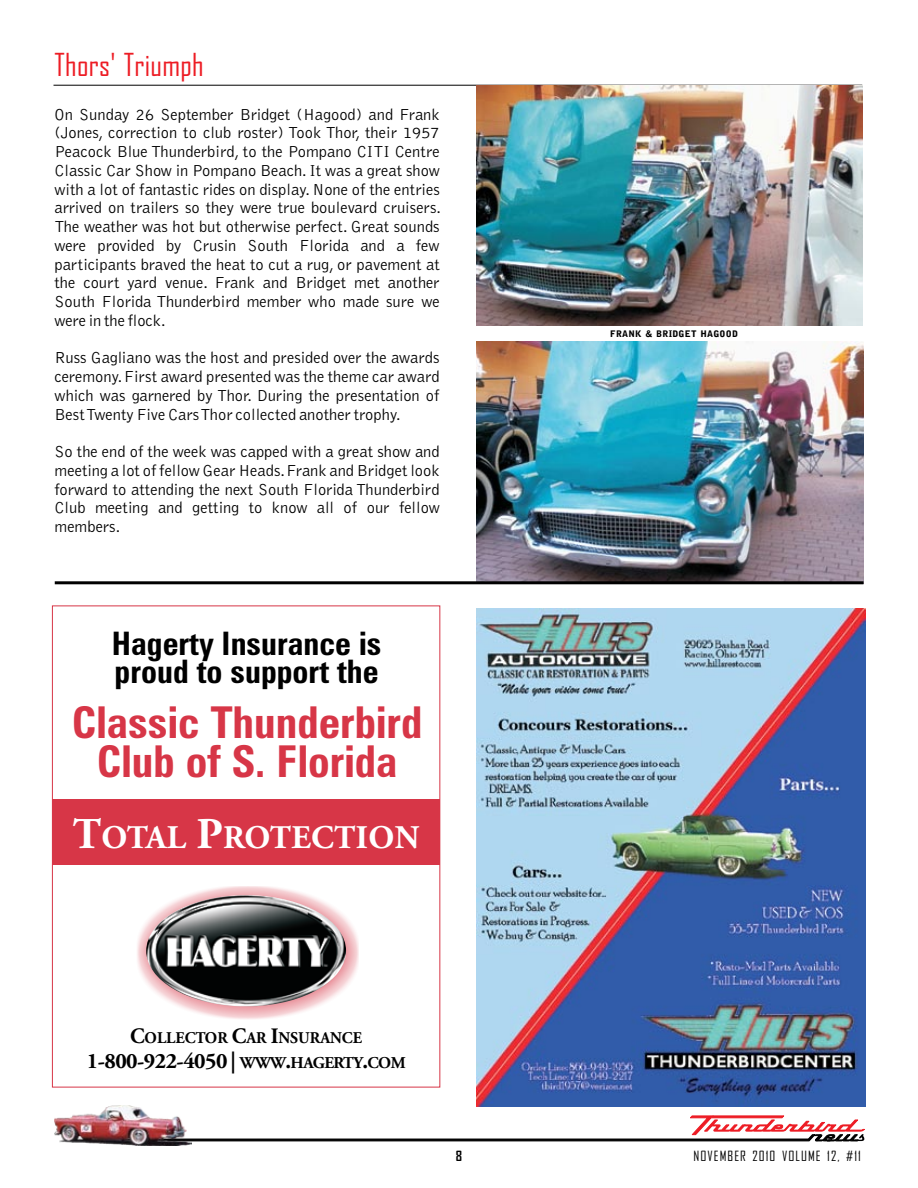
<style>
.page{position:relative;width:918px;height:1188px;background:#fff}
.page>*{position:absolute;margin:0;border:0;box-sizing:border-box;transform-origin:0 0}
.t1{font:700 condensed 43.95px/39.3px "Zurich BT";color:#d73647;text-align:center}
.t2{font:700 33px "Adobe Garamond";letter-spacing:.01em;color:#fff}
.t3{font:700 condensed 32.4px/27.9px "Zurich BT";color:#000}
.t4{font:30.3px "Agency FB";letter-spacing:.01em;color:#ed1c24}
.t5{font:700 21.9px "Adobe Garamond";letter-spacing:-.025em;color:#000}
.t6{font:300 16.5px/18.8px "Bell Gothic";color:#000;text-align:justify}
.t7{font:700 16.35px "Adobe Garamond";color:#000;scale:.96 1}
.t8{font:13.5px "Agency FB";letter-spacing:.08em;color:#000}
.t9{font:700 13.5px "Agency FB";color:#000}
.t10{font:900 9px "Bell Gothic";letter-spacing:.025em;color:#000}
.s1{font-size:43.95px}
.s2{font-size:21.9px}
.s3{font-size:16.5px}
</style>
<div class="page">
<img style="left:477px;top:341px;width:386px;height:240px">
<svg style="left:191px;top:1115px;width:674px;height:28px"></svg>
<img style="left:54px;top:1105px;width:137px;height:41px">
<hr style="left:54px;top:85px;width:808px;height:1px;background:#000">
<div style="left:52px;top:799px;width:388px;height:65px;background:#d73647"></div>
<div style="left:136px;top:886px;width:222px;height:134px;background:#d73647;opacity:.78"></div>
<img style="left:146px;top:895px;width:200px;height:111px">
<hr style="left:55px;top:581px;width:809px;height:3px;background:#000">
<img style="left:477px;top:85px;width:386px;height:241px">
<img style="left:477px;top:608px;width:388px;height:498px">
<h3 class="t4" style="left:55px;top:46px;width:151px">Thors' Triumph</h3>
<p class="t6" style="left:54px;top:105px;width:388px">On Sunday 26 September Bridget (Hagood) and Frank (Jones, correction to club roster) Took Thor, their 1957<br>Peacock Blue Thunderbird, to the Pompano CITI Centre Classic Car Show in Pompano Beach.It was a great show with a lot of fantastic rides on display. None of the entries arrived on trailers so they were true boulevard cruisers.<br>The weather was hot but otherwise perfect. Great sounds were provided by Crusin South Florida and a few participants braved the heat to cut a rug, or pavement at the court yard venue. Frank and Bridget met another South Florida Thunderbird member who made sure we were in the flock.</p>
<p class="t6" style="left:54px;top:349px;width:387px">Russ Gagliano was the host and presided over the awards ceremony.First award presented was the theme car award which was garnered by Thor. During the presentation of Best Twenty Five Cars Thor collected another trophy.</p>
<p class="t6" style="left:54px;top:443px;width:387px">So the end of the week was capped with a great show and meeting a lot of fellow Gear Heads.Frank and Bridget look forward to attending the next South Florida Thunderbird Club meeting and getting to know all of our fellow members.</p>
<h3 class="t3" style="left:112px;top:629px;width:271px">Hagerty Insurance is proud to support the</h3>
<h1 class="t1" style="left:72px;top:702px;width:352px">Classic Thunderbird<br>Club of S. Florida</h1>
<h2 class="t2" style="left:73px;top:819px;width:348px"><span class="s1">T</span>OTAL <span class="s1">P</span>ROTECTION</h2>
<p class="t7" style="left:130px;top:1029px;width:243px"><span class="s2">C</span>OLLECTOR <span class="s2">C</span>AR <span class="s2">I</span>NSURANCE</p>
<h3 class="t5" style="left:87px;top:1049px;width:320px">1-800-922-4050 | <span class="s3">WWW</span>.<span class="s3">HAGERTY</span>.<span class="s3">COM</span></h3>
<p class="t9" style="left:456px;top:1147px;width:8px">8</p>
<p class="t10" style="left:610px;top:329px;width:129px">FRANK &amp; BRIDGET HAGOOD</p>
<p class="t8" style="left:694px;top:1148px;width:169px">NOVEMBER 2010 VOLUME 12, #11</p>
</div>
